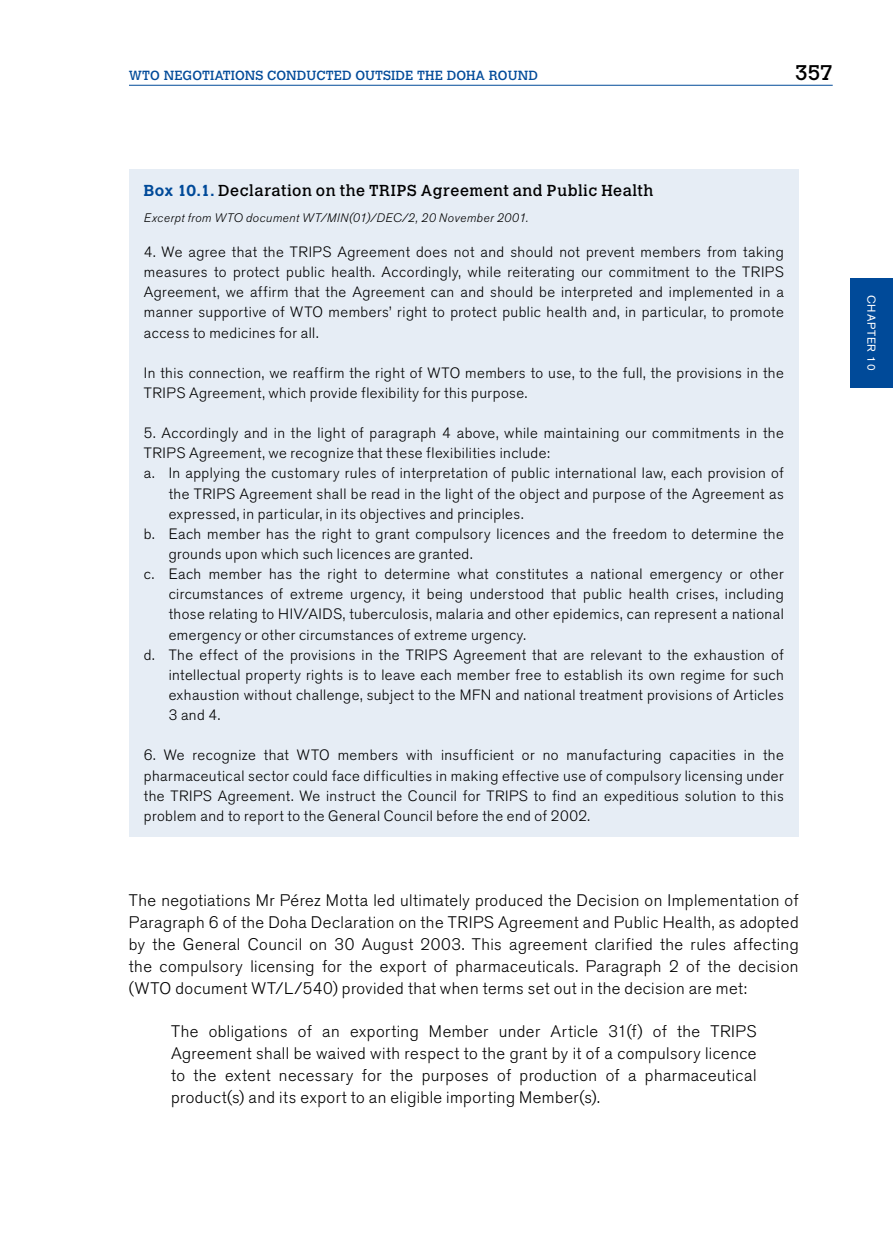
<style>
.page{position:relative;width:893px;height:1241px;background:#fff}
.page>*{position:absolute;margin:0;border:0;box-sizing:border-box;transform-origin:0 0}
.t1{font:21px "Calvert";color:#000}
.t2{font:300 16.62px/21.9px "Akzidenz Grotesk Std";letter-spacing:.025em;color:#000;text-align:justify}
.t3{font:15.75px "Calvert";letter-spacing:.035em;color:#000}
.t4{font:300 14.88px/20.1px "Akzidenz Grotesk Std";letter-spacing:.03em;color:#000;text-align:justify}
.t5{font:13.12px "Calvert";letter-spacing:.005em;color:#004a99}
.t6{font:italic 300 12.25px "Akzidenz Grotesk Std";letter-spacing:.035em;color:#000}
.t7{font:11.38px "Akzidenz Grotesk Std";letter-spacing:.075em;color:#fff}
.s1{font-weight:700;color:#004a99}
</style>
<div class="page">
<hr style="left:129px;top:85px;width:704px;height:1px;background:#004a99">
<div style="left:851px;top:278px;width:42px;height:109px;background:#004a99"></div>
<div style="left:129px;top:169px;width:670px;height:667px;background:#e6edf5"></div>
<p class="t5" style="left:129px;top:67px;width:45px">WTO NEGOTIATIONS</p>
<p class="t5" style="left:267px;top:67px;width:11px">CONDUCTED</p>
<p class="t5" style="left:355px;top:67px;width:10px">OUTSIDE</p>
<p class="t5" style="left:417px;top:67px;width:10px">THE</p>
<p class="t5" style="left:447px;top:67px;width:20px">DOHA</p>
<p class="t5" style="left:489px;top:67px;width:20px">ROUND</p>
<h1 class="t1" style="left:795px;top:60px;width:39px">357</h1>
<p class="t3" style="left:144px;top:181px;width:511px"><span class="s1">Box 10.1.</span> DECLARATION ON THE TRIPS AGREEMENT AND PUBLIC HEALTH</p>
<p class="t6" style="left:144px;top:211px;width:386px">Excerpt from WTO document WT/MIN(01)/DEC/2, 20 November 2001.</p>
<p class="t4" style="left:144px;top:242px;width:641px">4. We agree that the TRIPS Agreement does not and should not prevent members from taking measures to protect public health. Accordingly, while reiterating our commitment to the TRIPS Agreement, we affirm that the Agreement can and should be interpreted and implemented in a manner supportive of WTO members’ right to protect public health and, in particular, to promote access to medicines for all.</p>
<p class="t4" style="left:144px;top:363px;width:641px">In this connection, we reaffirm the right of WTO members to use, to the full, the provisions in the<br>TRIPS Agreement, which provide flexibility for this purpose.</p>
<p class="t4" style="left:144px;top:423px;width:641px">5. Accordingly and in the light of paragraph 4 above, while maintaining our commitments in the</p>
<p class="t4" style="left:144px;top:443px;width:408px">TRIPS Agreement, we recognize that these flexibilities include:</p>
<p class="t4" style="left:144px;top:463px;width:641px">a. In applying the customary rules of interpretation of public international law, each provision of</p>
<p class="t4" style="left:169px;top:483px;width:617px">the TRIPS Agreement shall be read in the light of the object and purpose of the Agreement as</p>
<p class="t4" style="left:169px;top:504px;width:356px">expressed, in particular, in its objectives and principles.</p>
<p class="t4" style="left:144px;top:524px;width:641px">b. Each member has the right to grant compulsory licences and the freedom to determine the</p>
<p class="t4" style="left:169px;top:544px;width:305px">grounds upon which such licences are granted.</p>
<p class="t4" style="left:144px;top:564px;width:641px">c. Each member has the right to determine what constitutes a national emergency or other</p>
<p class="t4" style="left:169px;top:584px;width:617px">circumstances of extreme urgency, it being understood that public health crises, including</p>
<p class="t4" style="left:169px;top:604px;width:617px">those relating to HIV/AIDS, tuberculosis, malaria and other epidemics, can represent a national</p>
<p class="t4" style="left:169px;top:624px;width:359px">emergency or other circumstances of extreme urgency.</p>
<p class="t4" style="left:144px;top:644px;width:641px">d. The effect of the provisions in the TRIPS Agreement that are relevant to the exhaustion of</p>
<p class="t4" style="left:169px;top:665px;width:617px">intellectual property rights is to leave each member free to establish its own regime for such</p>
<p class="t4" style="left:169px;top:685px;width:617px">exhaustion without challenge, subject to the MFN and national treatment provisions of Articles</p>
<p class="t4" style="left:169px;top:705px;width:53px">3 and 4.</p>
<p class="t4" style="left:144px;top:745px;width:641px">6. We recognize that WTO members with insufficient or no manufacturing capacities in the pharmaceutical sector could face difficulties in making effective use of compulsory licensing under the TRIPS Agreement. We instruct the Council for TRIPS to find an expeditious solution to this problem and to report to the General Council before the end of 2002.</p>
<p class="t2" style="left:129px;top:889px;width:671px">The negotiations Mr Pérez Motta led ultimately produced the Decision on Implementation of Paragraph 6 of the Doha Declaration on the TRIPS Agreement and Public Health, as adopted by the General Council on 30 August 2003. This agreement clarified the rules affecting the compulsory licensing for the export of pharmaceuticals. Paragraph 2 of the decision (WTO document WT/L/540) provided that when terms set out in the decision are met:</p>
<p class="t2" style="left:171px;top:1020px;width:587px">The obligations of an exporting Member under Article 31(f) of the TRIPS Agreement shall be waived with respect to the grant by it of a compulsory licence to the extent necessary for the purposes of production of a pharmaceutical product(s) and its export to an eligible importing Member(s).</p>
<p class="t7" style="left:878px;top:295px;width:77px;rotate:90deg">CHAPTER 10</p>
</div>
